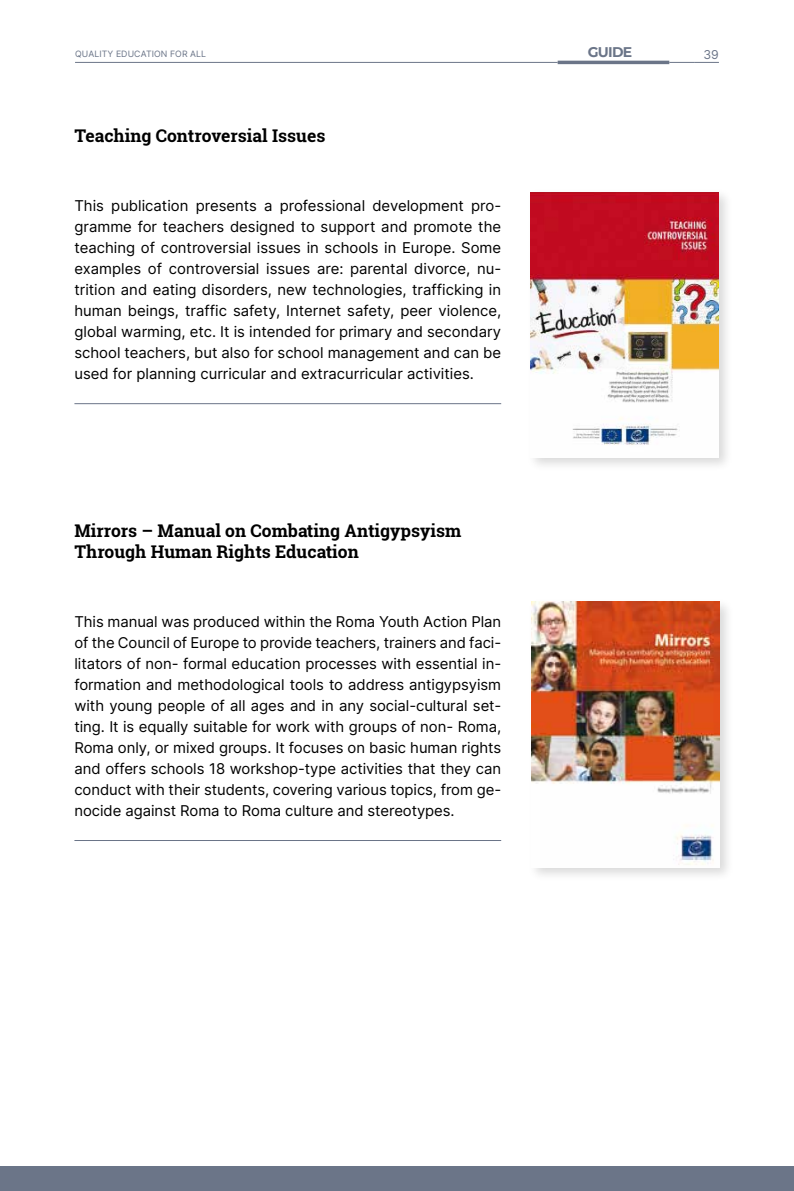
<style>
.page{position:relative;width:794px;height:1191px;background:#fff}
.page>*{position:absolute;margin:0;border:0;box-sizing:border-box;transform-origin:0 0}
.t1{font:700 17.5px/21px "Roboto Slab";color:#000}
.t2{font:14.88px/21px "Inter";letter-spacing:-.005em;color:#000;text-align:justify}
.t3{font:700 14px "Montserrat";letter-spacing:-.05em;color:#6b7588}
.t4{font:12.25px "Inter";color:#6b7588}
.t5{font:8.75px "Inter";letter-spacing:.01em;color:#6b7588}
</style>
<div class="page">
<div style="left:0;top:1166px;width:794px;height:25px;background:#6b7588"></div>
<svg style="left:669px;top:62px;width:50px;height:1px"></svg>
<hr style="left:557px;top:61px;width:112px;height:3px;background:#6b7588">
<hr style="left:75px;top:62px;width:482px;height:1px;background:#6b7588">
<hr style="left:74px;top:403px;width:427px;height:1px;background:#6b7588">
<hr style="left:74px;top:840px;width:427px;height:1px;background:#6b7588">
<div style="left:526px;top:188px;width:207px;height:284px;background:#000;opacity:.15"></div>
<img style="left:531px;top:192px;width:187px;height:266px">
<div style="left:527px;top:597px;width:207px;height:285px;background:#000;opacity:.15"></div>
<img style="left:532px;top:602px;width:187px;height:265px">
<p class="t5" style="left:75px;top:48px;width:133px">QUALITY EDUCATION FOR ALL</p>
<p class="t3" style="left:587px;top:42px;width:46px">GUIDE</p>
<p class="t4" style="left:703px;top:45px;width:17px">39</p>
<p class="t1" style="left:74px;top:125px;width:252px">Teaching Controversial Issues</p>
<p class="t2" style="left:74px;top:194px;width:428px">This publication presents a professional development pro&shy;gramme for teachers designed to support and promote the teaching of controversial issues in schools in Europe. Some examples of controversial issues are: parental divorce, nu&shy;trition and eating disorders, new technologies, trafficking in human beings, traffic safety, Internet safety, peer violence, global warming, etc. It is intended for primary and secondary school teachers, but also for school management and can be used for planning curricular and extracurricular activities.</p>
<p class="t1" style="left:74px;top:520px;width:388px">Mirrors – Manual on Combating Antigypsyism<br>Through Human Rights Education</p>
<p class="t2" style="left:74px;top:610px;width:428px">This manual was produced within the Roma Youth Action Plan of the Council of Europe to provide teachers, trainers and faci&shy;litators of non- formal education processes with essential in&shy;formation and methodological tools to address antigypsyism with young people of all ages and in any social-cultural set&shy;ting. It is equally suitable for work with groups of non- Roma, Roma only, or mixed groups. It focuses on basic human rights and offers schools 18 workshop-type activities that they can conduct with their students, covering various topics, from ge&shy;nocide against Roma to Roma culture and stereotypes.</p>
</div>
